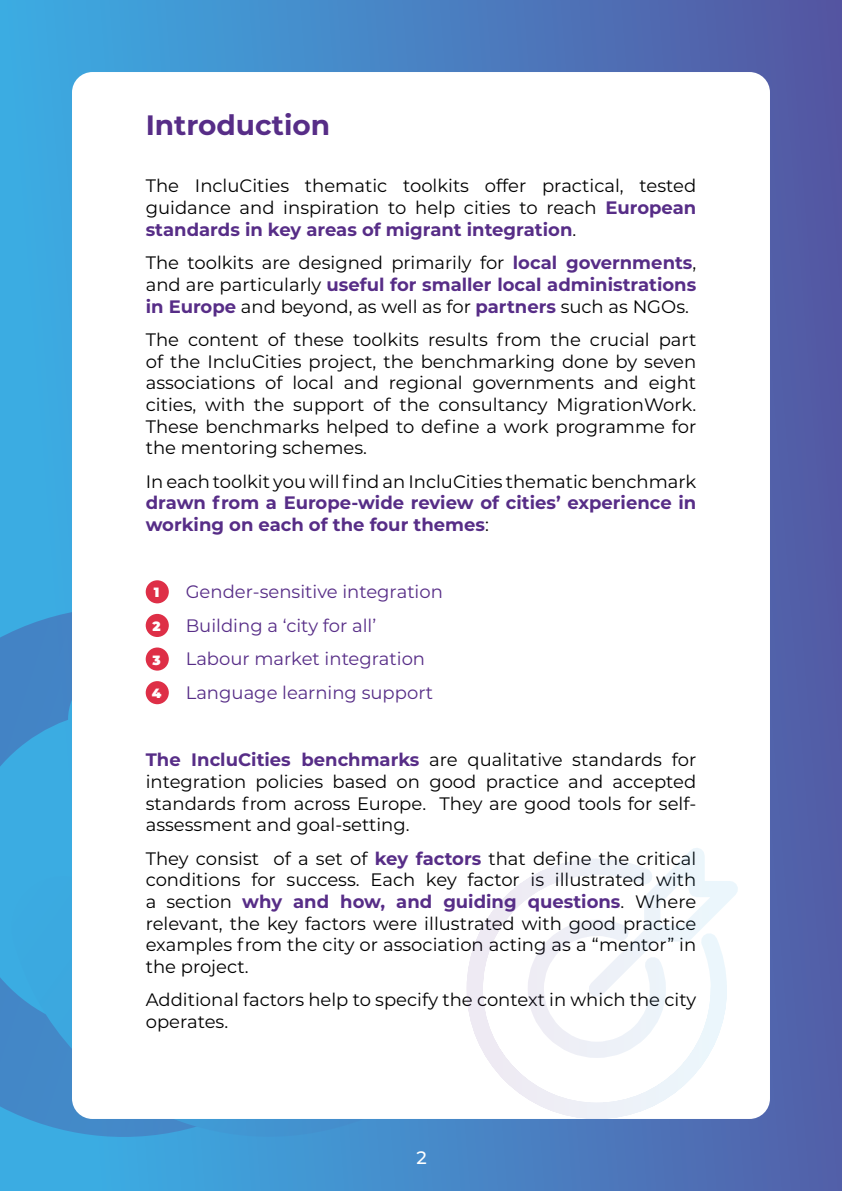
<style>
.page{position:relative;width:842px;height:1191px;background:#fff}
.page>*{position:absolute;margin:0;border:0;box-sizing:border-box;transform-origin:0 0}
.t1{font:700 28px "Montserrat";color:#572d87}
.t2{font:18px/21.6px "Montserrat";color:#000;text-align:justify}
.t3{font:18px "Montserrat";color:#572d87}
.t4{font:700 18px/21.6px "Montserrat";color:#572d87}
.t5{font:500 18px "Montserrat";color:#fff}
.t6{font:900 13.4px "Montserrat";color:#fff}
.s1{font-weight:700;color:#572d87}
.s2{font-weight:400;color:#000}
</style>
<div class="page">
<div style="left:0;top:0;width:842px;height:1191px;background:linear-gradient(to right,#3bb0e6,#545ba6)"></div>
<svg style="left:6px;top:588px;width:536px;height:548px;background:#3f99d4"></svg>
<div style="left:72px;top:72px;width:698px;height:1047px;background:#fff;border-radius:20px"></div>
<div style="left:146px;top:580px;width:23px;height:23px;background:#de2f47;border-radius:50%"></div>
<div style="left:146px;top:614px;width:23px;height:23px;background:#de2f47;border-radius:50%"></div>
<div style="left:146px;top:647px;width:23px;height:23px;background:#de2f47;border-radius:50%"></div>
<div style="left:146px;top:681px;width:23px;height:23px;background:#de2f47;border-radius:50%"></div>
<svg style="left:457px;top:848px;width:296px;height:273px"></svg>
<h1 class="t1" style="left:146px;top:105px;width:186px">Introduction</h1>
<p class="t2" style="left:146px;top:175px;width:552px">The IncluCities thematic toolkits offer practical, tested guidance and inspiration to help cities to reach <span class="s1">European standards in key areas of migrant integration</span>.</p>
<p class="t2" style="left:146px;top:251px;width:552px">The toolkits are designed primarily for <span class="s1">local governments</span>, and are particularly <span class="s1">useful for smaller local administrations in Europe</span> and beyond, as well as for <span class="s1">partners</span> such as NGOs.</p>
<p class="t2" style="left:146px;top:328px;width:552px">The content of these toolkits results from the crucial part of the IncluCities project, the benchmarking done by seven associations of local and regional governments and eight cities, with the support of the consultancy MigrationWork.<br>These benchmarks helped to define a work programme for the mentoring schemes.</p>
<p class="t2" style="left:146px;top:470px;width:552px">In each toolkit you will find an IncluCities thematic benchmark</p>
<p class="t4" style="left:146px;top:491px;width:552px">drawn from a Europe-wide review of cities’ experience in working on each of the four themes<span class="s2">:</span></p>
<p class="t6" style="left:154px;top:582px;width:7px">1</p>
<p class="t3" style="left:186px;top:579px;width:259px">Gender-sensitive integration</p>
<p class="t6" style="left:153px;top:616px;width:10px">2</p>
<p class="t3" style="left:186px;top:613px;width:192px">Building a ‘city for all’</p>
<p class="t6" style="left:153px;top:650px;width:10px">3</p>
<p class="t3" style="left:186px;top:646px;width:241px">Labour market integration</p>
<p class="t6" style="left:152px;top:683px;width:11px">4</p>
<p class="t3" style="left:186px;top:680px;width:249px">Language learning support</p>
<p class="t2" style="left:146px;top:748px;width:552px"><span class="s1">The IncluCities benchmarks</span> are qualitative standards for integration policies based on good practice and accepted standards from across Europe. They are good tools for self&shy;assessment and goal-setting.</p>
<p class="t2" style="left:146px;top:847px;width:552px">They consist of a set of <span class="s1">key factors</span> that define the critical conditions for success. Each key factor is illustrated with a section <span class="s1">why and how, and guiding questions</span>. Where relevant, the key factors were illustrated with good practice examples from the city or association acting as a “mentor” in the project.</p>
<p class="t2" style="left:146px;top:988px;width:552px">Additional factors help to specify the context in which the city operates.</p>
<p class="t5" style="left:416px;top:1144px;width:12px">2</p>
</div>
